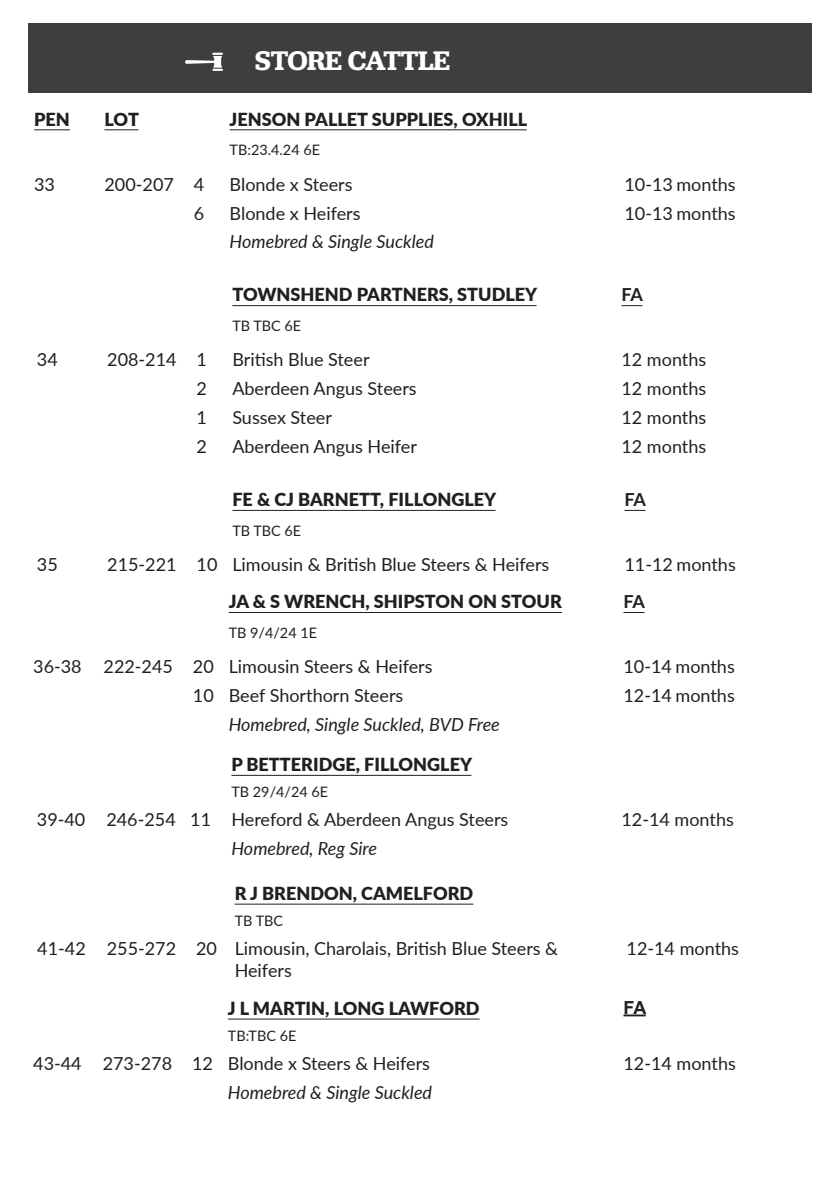
<style>
.page{position:relative;width:840px;height:1191px;background:#fff}
.page>*{position:absolute;margin:0;border:0;box-sizing:border-box;transform-origin:0 0}
.t1{font:600 28px "Jubilat";letter-spacing:-.03em;color:#fff}
.t2{font:18px/21.6px "Lato";color:#231f20}
.t3{font:900 18px "Lato";color:#231f20}
.t4{font:italic 18px "Lato";color:#231f20}
.t5{font:700 18px "Lato";color:#231f20}
.t6{font:700 18px "Arial";color:#231f20}
.t7{font:14.4px "Lato";color:#231f20}
</style>
<div class="page">
<hr style="left:228px;top:1018px;width:251px;height:1px;background:#231f20">
<hr style="left:623px;top:1014px;width:22px;height:2px;background:#231f20">
<hr style="left:234px;top:903px;width:239px;height:1px;background:#231f20">
<hr style="left:231px;top:775px;width:240px;height:1px;background:#231f20">
<hr style="left:232px;top:305px;width:304px;height:1px;background:#231f20">
<svg style="left:621px;top:305px;width:21px;height:1px"></svg>
<hr style="left:232px;top:510px;width:263px;height:1px;background:#231f20">
<svg style="left:624px;top:510px;width:21px;height:1px"></svg>
<hr style="left:228px;top:612px;width:333px;height:1px;background:#231f20">
<svg style="left:623px;top:612px;width:21px;height:1px"></svg>
<div style="left:28px;top:23px;width:783px;height:70px;background:#3e3e3f"></div>
<svg style="left:185px;top:53px;width:38px;height:18px"></svg>
<hr style="left:34px;top:129px;width:36px;height:1px;background:#231f20">
<hr style="left:104px;top:129px;width:34px;height:1px;background:#231f20">
<hr style="left:229px;top:129px;width:297px;height:1px;background:#231f20">
<p class="t1" style="left:255px;top:42px;width:197px">STORE CATTLE</p>
<p class="t3" style="left:34px;top:106px;width:37px">PEN</p>
<p class="t3" style="left:104px;top:106px;width:36px">LOT</p>
<p class="t3" style="left:229px;top:106px;width:299px">JENSON PALLET SUPPLIES, OXHILL</p>
<p class="t7" style="left:229px;top:140px;width:92px">TB:23.4.24 6E</p>
<p class="t2" style="left:34px;top:172px;width:22px">33</p>
<p class="t2" style="left:104px;top:172px;width:71px">200-207</p>
<p class="t2" style="left:194px;top:172px;width:12px">4</p>
<p class="t2" style="left:229px;top:172px;width:124px">Blonde x Steers</p>
<p class="t2" style="left:624px;top:172px;width:113px">10-13 months</p>
<p class="t2" style="left:194px;top:201px;width:12px">6</p>
<p class="t2" style="left:229px;top:201px;width:132px">Blonde x Heifers</p>
<p class="t2" style="left:624px;top:201px;width:113px">10-13 months</p>
<p class="t4" style="left:229px;top:229px;width:206px">Homebred &amp; Single Suckled</p>
<p class="t3" style="left:232px;top:281px;width:306px">TOWNSHEND PARTNERS, STUDLEY</p>
<p class="t5" style="left:621px;top:282px;width:23px">FA</p>
<p class="t7" style="left:232px;top:316px;width:70px">TB TBC 6E</p>
<p class="t2" style="left:37px;top:348px;width:22px">34</p>
<p class="t2" style="left:107px;top:348px;width:71px">208-214</p>
<p class="t2" style="left:196px;top:348px;width:12px">1</p>
<p class="t2" style="left:232px;top:348px;width:139px">British Blue Steer</p>
<p class="t2" style="left:621px;top:348px;width:86px">12 months</p>
<p class="t2" style="left:196px;top:377px;width:12px">2</p>
<p class="t2" style="left:232px;top:377px;width:186px">Aberdeen Angus Steers</p>
<p class="t2" style="left:621px;top:377px;width:86px">12 months</p>
<p class="t2" style="left:196px;top:406px;width:12px">1</p>
<p class="t2" style="left:232px;top:406px;width:101px">Sussex Steer</p>
<p class="t2" style="left:621px;top:406px;width:86px">12 months</p>
<p class="t2" style="left:196px;top:435px;width:12px">2</p>
<p class="t2" style="left:232px;top:435px;width:186px">Aberdeen Angus Heifer</p>
<p class="t2" style="left:621px;top:435px;width:86px">12 months</p>
<p class="t3" style="left:232px;top:486px;width:265px">FE &amp; CJ BARNETT, FILLONGLEY</p>
<p class="t5" style="left:624px;top:486px;width:23px">FA</p>
<p class="t7" style="left:232px;top:520px;width:70px">TB TBC 6E</p>
<p class="t2" style="left:37px;top:553px;width:22px">35</p>
<p class="t2" style="left:107px;top:553px;width:71px">215-221</p>
<p class="t2" style="left:196px;top:553px;width:22px">10</p>
<p class="t2" style="left:232px;top:553px;width:318px">Limousin &amp; British Blue Steers &amp; Heifers</p>
<p class="t2" style="left:624px;top:553px;width:113px">11-12 months</p>
<p class="t3" style="left:228px;top:588px;width:334px">JA &amp; S WRENCH, SHIPSTON ON STOUR</p>
<p class="t5" style="left:623px;top:588px;width:23px">FA</p>
<p class="t7" style="left:228px;top:622px;width:90px">TB 9/4/24 1E</p>
<p class="t2" style="left:33px;top:655px;width:50px">36-38</p>
<p class="t2" style="left:103px;top:655px;width:71px">222-245</p>
<p class="t2" style="left:193px;top:655px;width:22px">20</p>
<p class="t2" style="left:228px;top:655px;width:205px">Limousin Steers &amp; Heifers</p>
<p class="t2" style="left:623px;top:655px;width:113px">10-14 months</p>
<p class="t2" style="left:193px;top:684px;width:22px">10</p>
<p class="t2" style="left:228px;top:684px;width:176px">Beef Shorthorn Steers</p>
<p class="t2" style="left:623px;top:684px;width:113px">12-14 months</p>
<p class="t4" style="left:228px;top:711px;width:272px">Homebred, Single Suckled, BVD Free</p>
<p class="t3" style="left:231px;top:751px;width:242px">P BETTERIDGE, FILLONGLEY</p>
<p class="t7" style="left:231px;top:781px;width:98px">TB 29/4/24 6E</p>
<p class="t2" style="left:37px;top:808px;width:50px">39-40</p>
<p class="t2" style="left:106px;top:808px;width:71px">246-254</p>
<p class="t2" style="left:190px;top:808px;width:22px">11</p>
<p class="t2" style="left:231px;top:808px;width:278px">Hereford &amp; Aberdeen Angus Steers</p>
<p class="t2" style="left:621px;top:808px;width:114px">12-14 months</p>
<p class="t4" style="left:231px;top:835px;width:147px">Homebred, Reg Sire</p>
<p class="t3" style="left:234px;top:880px;width:240px">R J BRENDON, CAMELFORD</p>
<p class="t7" style="left:234px;top:910px;width:50px">TB TBC</p>
<p class="t2" style="left:37px;top:936px;width:50px">41-42</p>
<p class="t2" style="left:107px;top:936px;width:71px">255-272</p>
<p class="t2" style="left:196px;top:936px;width:22px">20</p>
<p class="t2" style="left:234px;top:936px;width:325px">Limousin, Charolais, British Blue Steers &amp;<br>Heifers</p>
<p class="t2" style="left:626px;top:936px;width:114px">12-14 months</p>
<p class="t3" style="left:228px;top:994px;width:253px">J L MARTIN, LONG LAWFORD</p>
<p class="t6" style="left:623px;top:994px;width:25px">FA</p>
<p class="t7" style="left:228px;top:1025px;width:70px">TB:TBC 6E</p>
<p class="t2" style="left:33px;top:1051px;width:50px">43-44</p>
<p class="t2" style="left:103px;top:1051px;width:71px">273-278</p>
<p class="t2" style="left:192px;top:1051px;width:22px">12</p>
<p class="t2" style="left:228px;top:1051px;width:203px">Blonde x Steers &amp; Heifers</p>
<p class="t2" style="left:623px;top:1051px;width:114px">12-14 months</p>
<p class="t4" style="left:228px;top:1079px;width:206px">Homebred &amp; Single Suckled</p>
</div>
